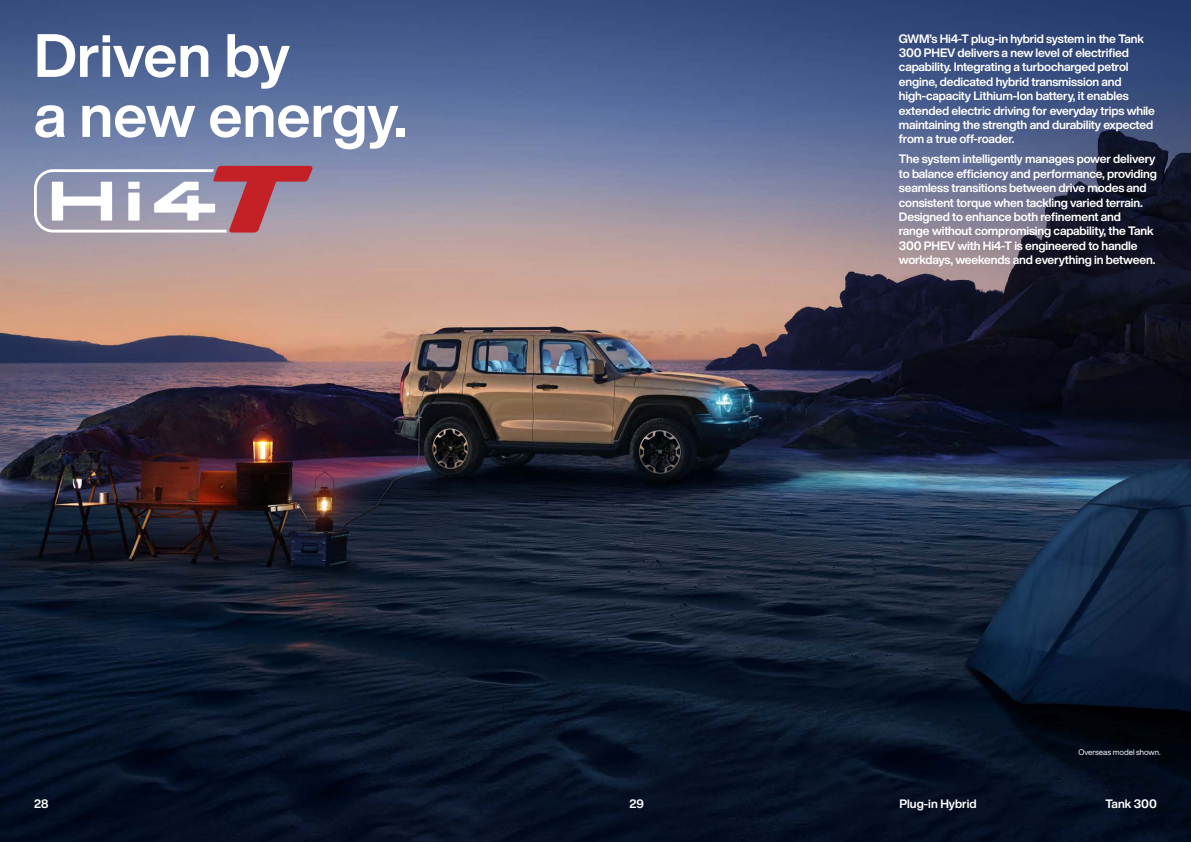
<style>
.page{position:relative;width:1191px;height:842px;background:#fff}
.page>*{position:absolute;margin:0;border:0;box-sizing:border-box;transform-origin:0 0}
.Heading{font:700 60px/60px "Helvetica Now Display";letter-spacing:-.005em;color:#fff}
.t1{font:700 12px/14.4px "Helvetica Now Display";letter-spacing:-.01em;color:#fff}
.t2{font:8px "Helvetica Now Display";color:#fff}
</style>
<div class="page">
<img style="left:0;top:0;width:1191px;height:842px">
<svg style="left:34px;top:166px;width:278px;height:67px"></svg>
<p class="Heading" style="left:34px;top:25px;width:374px">Driven by<br>a new energy.</p>
<p class="t1" style="left:899px;top:31px;width:258px">GWM’s Hi4-T plug-in hybrid system in the Tank 300 PHEV delivers a new level of electrified capability. Integrating a turbocharged petrol engine, dedicated hybrid transmission and high-capacity Lithium-Ion battery, it enables extended electric driving for everyday trips while maintaining the strength and durability expected from a true off-roader.</p>
<p class="t1" style="left:899px;top:152px;width:259px">The system intelligently manages power delivery to balance efficiency and performance, providing seamless transitions between drive modes and consistent torque when tackling varied terrain.<br>Designed to enhance both refinement and<br>range without compromising capability, the Tank 300 PHEV with Hi4-T is engineered to handle workdays, weekends and everything in between.</p>
<p class="t2" style="left:1078px;top:746px;width:84px">Overseas model shown.</p>
<p class="t1" style="left:34px;top:796px;width:16px">28</p>
<p class="t1" style="left:629px;top:796px;width:16px">29</p>
<p class="t1" style="left:1105px;top:796px;width:53px">Tank 300</p>
<p class="t1" style="left:899px;top:796px;width:79px">Plug-in Hybrid</p>
</div>
